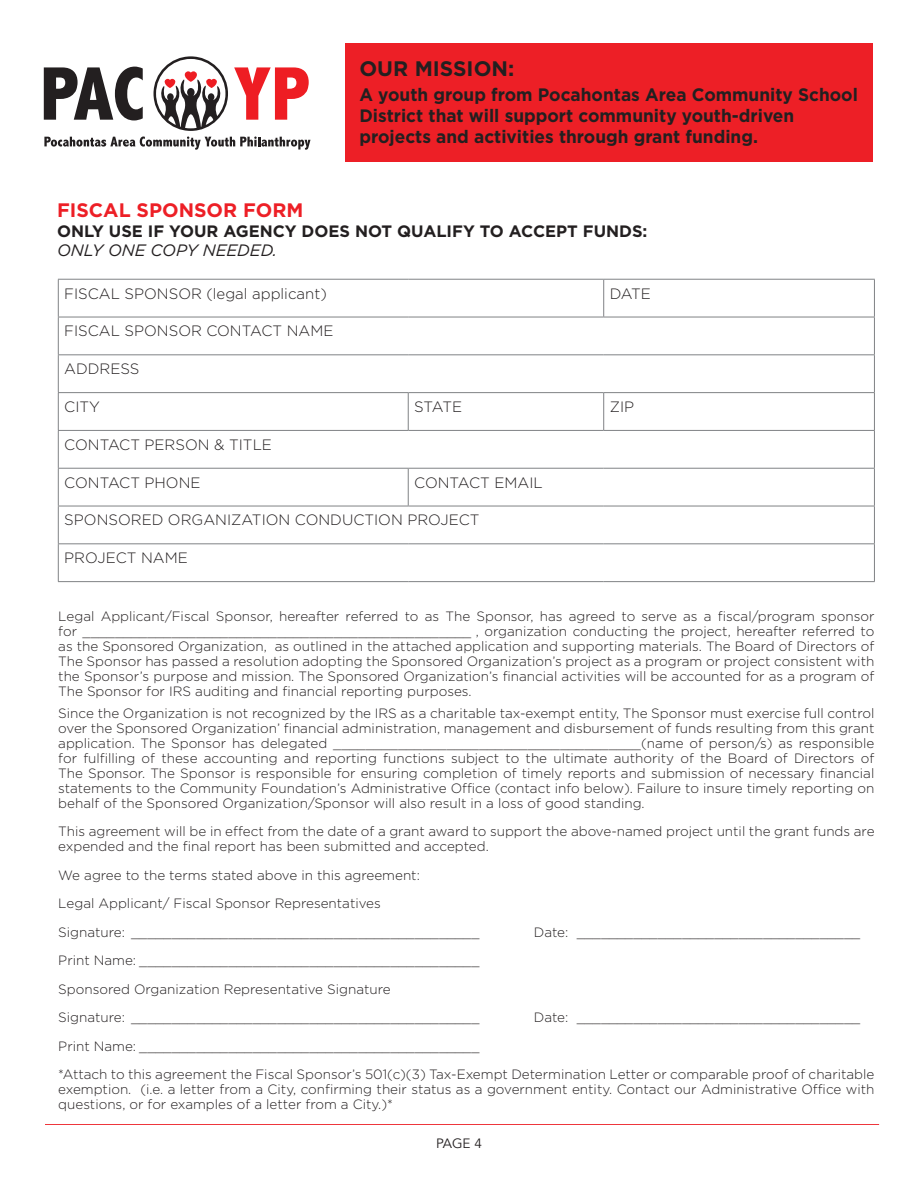
<style>
.page{position:relative;width:918px;height:1188px;background:#fff}
.page>*{position:absolute;margin:0;border:0;box-sizing:border-box;transform-origin:0 0}
.t1{font:700 21px "Gotham";color:#231f20}
.t2{font:700 19.5px "Gotham";color:#ed1f26}
.t3{font:700 18px/21px "Gotham";color:#231f20;scale:.96 1}
.t4{font:700 16.5px "Gotham";color:#231f20}
.t5{font:italic 16.5px "Gotham";color:#231f20}
.t6{font:300 15px "Gotham";color:#231f20}
.t7{font:300 13.5px/15px "Gotham";color:#231f20}
.t8{font:13.5px "Avenir";color:#231f20}
</style>
<div class="page">
<hr style="left:45px;top:1124px;width:834px;height:1px;background:#ed1f26">
<svg style="left:44px;top:67px;width:99px;height:53px"></svg>
<svg style="left:234px;top:67px;width:75px;height:53px"></svg>
<svg style="left:154px;top:56px;width:74px;height:75px"></svg>
<svg style="left:44px;top:137px;width:266px;height:13px"></svg>
<div style="left:346px;top:44px;width:527px;height:118px;background:#ed1f26"></div>
<hr style="left:58px;top:279px;width:350px;height:1px;background:#808285">
<hr style="left:58px;top:280px;width:1px;height:37px;background:#808285">
<hr style="left:408px;top:279px;width:196px;height:1px;background:#808285">
<hr style="left:604px;top:279px;width:271px;height:1px;background:#808285">
<hr style="left:603px;top:280px;width:1px;height:37px;background:#808285">
<hr style="left:874px;top:280px;width:1px;height:37px;background:#808285">
<hr style="left:58px;top:317px;width:350px;height:1px;background:#808285">
<hr style="left:58px;top:317px;width:1px;height:37px;background:#808285">
<hr style="left:408px;top:317px;width:196px;height:1px;background:#808285">
<hr style="left:604px;top:317px;width:271px;height:1px;background:#808285">
<hr style="left:874px;top:317px;width:1px;height:37px;background:#808285">
<hr style="left:58px;top:354px;width:350px;height:1px;background:#808285">
<hr style="left:58px;top:355px;width:1px;height:37px;background:#808285">
<hr style="left:408px;top:354px;width:196px;height:1px;background:#808285">
<hr style="left:604px;top:354px;width:271px;height:1px;background:#808285">
<hr style="left:874px;top:355px;width:1px;height:37px;background:#808285">
<hr style="left:58px;top:392px;width:350px;height:1px;background:#808285">
<hr style="left:58px;top:393px;width:1px;height:37px;background:#808285">
<hr style="left:408px;top:392px;width:196px;height:1px;background:#808285">
<hr style="left:408px;top:393px;width:1px;height:37px;background:#808285">
<hr style="left:604px;top:392px;width:271px;height:1px;background:#808285">
<hr style="left:603px;top:393px;width:1px;height:37px;background:#808285">
<hr style="left:874px;top:393px;width:1px;height:37px;background:#808285">
<hr style="left:58px;top:430px;width:350px;height:1px;background:#808285">
<hr style="left:58px;top:431px;width:1px;height:37px;background:#808285">
<hr style="left:408px;top:430px;width:196px;height:1px;background:#808285">
<hr style="left:604px;top:430px;width:271px;height:1px;background:#808285">
<hr style="left:874px;top:431px;width:1px;height:37px;background:#808285">
<hr style="left:58px;top:468px;width:350px;height:1px;background:#808285">
<hr style="left:58px;top:469px;width:1px;height:37px;background:#808285">
<hr style="left:408px;top:468px;width:196px;height:1px;background:#808285">
<hr style="left:408px;top:469px;width:1px;height:37px;background:#808285">
<hr style="left:604px;top:468px;width:271px;height:1px;background:#808285">
<hr style="left:874px;top:469px;width:1px;height:37px;background:#808285">
<hr style="left:58px;top:506px;width:350px;height:1px;background:#808285">
<hr style="left:58px;top:506px;width:1px;height:37px;background:#808285">
<hr style="left:408px;top:506px;width:196px;height:1px;background:#808285">
<hr style="left:604px;top:506px;width:271px;height:1px;background:#808285">
<hr style="left:874px;top:506px;width:1px;height:37px;background:#808285">
<hr style="left:58px;top:543px;width:350px;height:1px;background:#808285">
<hr style="left:58px;top:544px;width:1px;height:37px;background:#808285">
<hr style="left:408px;top:543px;width:196px;height:1px;background:#808285">
<hr style="left:604px;top:543px;width:271px;height:1px;background:#808285">
<hr style="left:874px;top:544px;width:1px;height:37px;background:#808285">
<hr style="left:58px;top:581px;width:350px;height:1px;background:#808285">
<hr style="left:408px;top:581px;width:196px;height:1px;background:#808285">
<hr style="left:604px;top:581px;width:271px;height:1px;background:#808285">
<h1 class="t1" style="left:359px;top:56px;width:156px">OUR MISSION:</h1>
<h3 class="t3" style="left:359px;top:83px;width:521px">A youth group from Pocahontas Area Community School<br>District that will support community youth-driven projects and activities through grant funding.</h3>
<h2 class="t2" style="left:57px;top:199px;width:248px">FISCAL SPONSOR FORM</h2>
<p class="t4" style="left:57px;top:221px;width:592px">ONLY USE IF YOUR AGENCY DOES NOT QUALIFY TO ACCEPT FUNDS:</p>
<p class="t5" style="left:57px;top:241px;width:221px">ONLY ONE COPY NEEDED.</p>
<p class="t6" style="left:64px;top:285px;width:264px">FISCAL SPONSOR (legal applicant)</p>
<p class="t6" style="left:610px;top:285px;width:43px">DATE</p>
<p class="t6" style="left:64px;top:323px;width:271px">FISCAL SPONSOR CONTACT NAME</p>
<p class="t6" style="left:64px;top:361px;width:77px">ADDRESS</p>
<p class="t6" style="left:64px;top:399px;width:37px">CITY</p>
<p class="t6" style="left:414px;top:399px;width:50px">STATE</p>
<p class="t6" style="left:610px;top:399px;width:26px">ZIP</p>
<p class="t6" style="left:64px;top:436px;width:209px">CONTACT PERSON &amp; TITLE</p>
<p class="t6" style="left:64px;top:474px;width:138px">CONTACT PHONE</p>
<p class="t6" style="left:414px;top:474px;width:130px">CONTACT EMAIL</p>
<p class="t6" style="left:64px;top:512px;width:417px">SPONSORED ORGANIZATION CONDUCTION PROJECT</p>
<p class="t6" style="left:64px;top:550px;width:125px">PROJECT NAME</p>
<p class="t7" style="left:58px;top:609px;width:818px;text-align:justify">Legal Applicant/Fiscal Sponsor, hereafter referred to as The Sponsor, has agreed to serve as a fiscal/program sponsor for ________________________________________________ , organization conducting the project, hereafter referred to as the Sponsored Organization, as outlined in the attached application and supporting materials. The Board of Directors of The Sponsor has passed a resolution adopting the Sponsored Organization’s project as a program or project consistent with the Sponsor’s purpose and mission. The Sponsored Organization’s financial activities will be accounted for as a program of The Sponsor for IRS auditing and financial reporting purposes.</p>
<p class="t7" style="left:58px;top:705px;width:818px;text-align:justify">Since the Organization is not recognized by the IRS as a charitable tax-exempt entity, The Sponsor must exercise full control over the Sponsored Organization’ financial administration, management and disbursement of funds resulting from this grant application. The Sponsor has delegated ______________________________________(name of person/s) as responsible for fulfilling of these accounting and reporting functions subject to the ultimate authority of the Board of Directors of The Sponsor. The Sponsor is responsible for ensuring completion of timely reports and submission of necessary financial statements to the Community Foundation’s Administrative Office (contact info below). Failure to insure timely reporting on behalf of the Sponsored Organization/Sponsor will also result in a loss of good standing.</p>
<p class="t7" style="left:58px;top:824px;width:818px">This agreement will be in effect from the date of a grant award to support the above-named project until the grant funds are expended and the final report has been submitted and accepted.</p>
<p class="t7" style="left:58px;top:861px;width:423px;line-height:28.5px">We agree to the terms stated above in this agreement:<br>Legal Applicant/ Fiscal Sponsor Representatives<br>Signature: ___________________________________________</p>
<p class="t7" style="left:534px;top:924px;width:328px">Date: ___________________________________</p>
<p class="t7" style="left:58px;top:946px;width:423px;line-height:28.5px">Print Name: __________________________________________<br>Sponsored Organization Representative Signature<br>Signature: ___________________________________________</p>
<p class="t7" style="left:534px;top:1010px;width:328px">Date: ___________________________________</p>
<p class="t7" style="left:58px;top:1032px;width:818px;line-height:28.5px">Print Name: __________________________________________<br>*Attach to this agreement the Fiscal Sponsor’s 501(c)(3) Tax-Exempt Determination Letter or comparable proof of charitable</p>
<p class="t7" style="left:58px;top:1082px;width:818px">exemption. (i.e. a letter from a City, confirming their status as a government entity. Contact our Administrative Office with questions, or for examples of a letter from a City.)*</p>
<p class="t8" style="left:436px;top:1135px;width:47px">PAGE 4</p>
</div>
